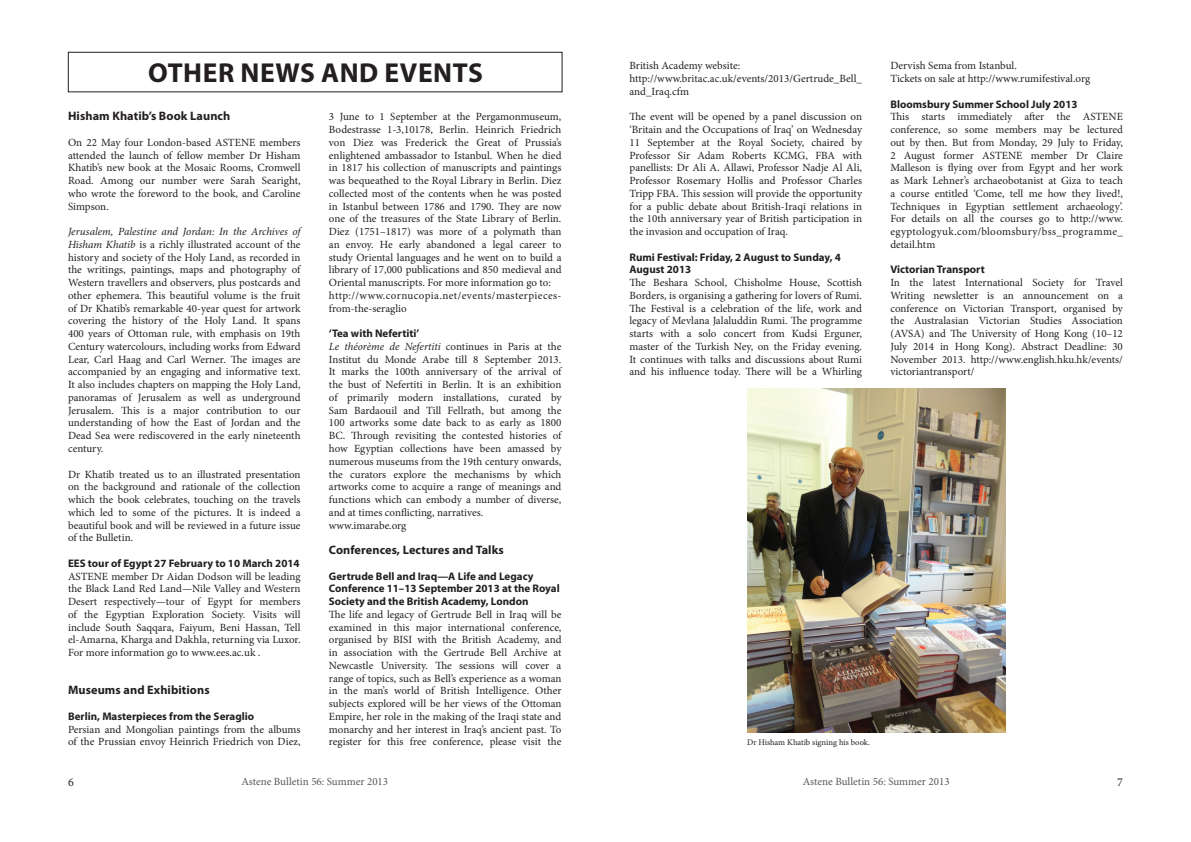
<style>
.page{position:relative;width:1191px;height:842px;background:#fff}
.page>*{position:absolute;margin:0;border:0;box-sizing:border-box;transform-origin:0 0}
.Red{font:700 27.5px "Myriad Pro";letter-spacing:.02em;color:#231f20}
.Blue{font:700 12.2px "Myriad Pro";letter-spacing:.005em;color:#231f20}
.t1{font:12px "Minion Pro";color:#231f20}
.Text{font:11px/12.8px "Minion Pro";color:#231f20;text-align:justify}
.Green{font:700 11px/12.8px "Myriad Pro";color:#231f20}
.Text-2{font:11px/12.8px "Minion Pro";letter-spacing:.03em;color:#231f20}
.t2{font:11px "Minion Pro";color:#57585a}
.Captions{font:8.5px "Minion Pro";color:#231f20}
.s1{font-style:italic}
</style>
<div class="page">
<div style="left:68px;top:52px;width:494px;height:40px;border:1px solid #231f20"></div>
<img style="left:747px;top:388px;width:258px;height:344px">
<p class="Red" style="left:148px;top:58px;width:336px">OTHER NEWS AND EVENTS</p>
<p class="Blue" style="left:68px;top:109px;width:164px">Hisham Khatib’s Book Launch</p>
<p class="Text" style="left:68px;top:136px;width:234px">On 22 May four London-based ASTENE members attended the launch of fellow member Dr Hisham Khatib’s new book at the Mosaic Rooms, Cromwell Road. Among our number were Sarah Searight, who wrote the foreword to the book, and Caroline Simpson.</p>
<p class="Text" style="left:68px;top:225px;width:234px"><span class="s1">Jerusalem, Palestine and Jordan: In the Archives of Hisham Khatib</span> is a richly illustrated account of the history and society of the Holy Land, as recorded in the writings, paintings, maps and photography of Western travellers and observers, plus postcards and other ephemera. This beautiful volume is the fruit of Dr Khatib’s remarkable 40-year quest for artwork covering the history of the Holy Land. It spans 400 years of Ottoman rule, with emphasis on 19th Century watercolours, including works from Edward Lear, Carl Haag and Carl Werner. The images are accompanied by an engaging and informative text.<br>It also includes chapters on mapping the Holy Land, panoramas of Jerusalem as well as underground Jerusalem. This is a major contribution to our understanding of how the East of Jordan and the Dead Sea were rediscovered in the early nineteenth century.</p>
<p class="Text" style="left:68px;top:468px;width:234px">Dr Khatib treated us to an illustrated presentation on the background and rationale of the collection which the book celebrates, touching on the travels which led to some of the pictures. It is indeed a beautiful book and will be reviewed in a future issue of the Bulletin.</p>
<p class="Green" style="left:68px;top:557px;width:233px">EES tour of Egypt 27 February to 10 March 2014</p>
<p class="Text" style="left:68px;top:570px;width:234px">ASTENE member Dr Aidan Dodson will be leading the Black Land Red Land—Nile Valley and Western Desert respectively—tour of Egypt for members of the Egyptian Exploration Society. Visits will include South Saqqara, Faiyum, Beni Hassan, Tell el-Amarna, Kharga and Dakhla, returning via Luxor.<br>For more information go to www.ees.ac.uk .</p>
<p class="Blue" style="left:68px;top:683px;width:143px">Museums and Exhibitions</p>
<p class="Green" style="left:68px;top:710px;width:188px">Berlin, Masterpieces from the Seraglio</p>
<p class="Text" style="left:68px;top:723px;width:234px">Persian and Mongolian paintings from the albums of the Prussian envoy Heinrich Friedrich von Diez,</p>
<p class="Text" style="left:329px;top:111px;width:234px">3 June to 1 September at the Pergamonmuseum, Bodestrasse 1-3,10178, Berlin. Heinrich Friedrich von Diez was Frederick the Great of Prussia’s enlightened ambassador to Istanbul. When he died in 1817 his collection of manuscripts and paintings was bequeathed to the Royal Library in Berlin. Diez collected most of the contents when he was posted in Istanbul between 1786 and 1790. They are now one of the treasures of the State Library of Berlin.<br>Diez (1751–1817) was more of a polymath than an envoy. He early abandoned a legal career to study Oriental languages and he went on to build a library of 17,000 publications and 850 medieval and Oriental manuscripts. For more information go to:</p>
<p class="Text-2" style="left:329px;top:289px;width:234px">http://www.cornucopia.net/events/masterpieces&shy;from-the-seraglio</p>
<p class="Green" style="left:329px;top:327px;width:92px">‘Tea with Nefertiti’</p>
<p class="Text" style="left:329px;top:340px;width:234px"><span class="s1">Le théorème de Nefertiti</span> continues in Paris at the Institut du Monde Arabe till 8 September 2013.<br>It marks the 100th anniversary of the arrival of the bust of Nefertiti in Berlin. It is an exhibition of primarily modern installations, curated by Sam Bardaouil and Till Fellrath, but among the 100 artworks some date back to as early as 1800<br>BC. Through revisiting the contested histories of how Egyptian collections have been amassed by numerous museums from the 19th century onwards, the curators explore the mechanisms by which artworks come to acquire a range of meanings and functions which can embody a number of diverse, and at times conflicting, narratives.</p>
<p class="Text" style="left:329px;top:519px;width:79px">www.imarabe.org</p>
<p class="Blue" style="left:329px;top:543px;width:176px">Conferences, Lectures and Talks</p>
<p class="Green" style="left:329px;top:569px;width:206px">Gertrude Bell and Iraq—A Life and Legacy</p>
<p class="Green" style="left:329px;top:582px;width:232px">Conference 11–13 September 2013 at the Royal<br>Society and the British Academy, London</p>
<p class="Text" style="left:329px;top:608px;width:234px">The life and legacy of Gertrude Bell in Iraq will be examined in this major international conference, organised by BISI with the British Academy, and in association with the Gertrude Bell Archive at Newcastle University. The sessions will cover a range of topics, such as Bell’s experience as a woman in the man’s world of British Intelligence. Other subjects explored will be her views of the Ottoman Empire, her role in the making of the Iraqi state and monarchy and her interest in Iraq’s ancient past. To register for this free conference, please visit the</p>
<p class="Text" style="left:629px;top:60px;width:112px">British Academy website:</p>
<p class="Text" style="left:629px;top:72px;width:234px">http://www.britac.ac.uk/events/2013/Gertrude_Bell_ and_Iraq.cfm</p>
<p class="Text" style="left:629px;top:111px;width:234px">The event will be opened by a panel discussion on ‘Britain and the Occupations of Iraq’ on Wednesday 11 September at the Royal Society, chaired by Professor Sir Adam Roberts KCMG, FBA with panellists: Dr Ali A. Allawi, Professor Nadje Al Ali, Professor Rosemary Hollis and Professor Charles Tripp FBA. This session will provide the opportunity for a public debate about British-Iraqi relations in the 10th anniversary year of British participation in the invasion and occupation of Iraq.</p>
<p class="Green" style="left:629px;top:251px;width:213px">Rumi Festival: Friday, 2 August to Sunday, 4<br>August 2013</p>
<p class="Text" style="left:629px;top:276px;width:234px">The Beshara School, Chisholme House, Scottish Borders, is organising a gathering for lovers of Rumi.<br>The Festival is a celebration of the life, work and legacy of Mevlana Jalaluddin Rumi. The programme starts with a solo concert from Kudsi Erguner, master of the Turkish Ney, on the Friday evening.<br>It continues with talks and discussions about Rumi and his influence today. There will be a Whirling</p>
<p class="Text" style="left:890px;top:60px;width:128px">Dervish Sema from Istanbul.</p>
<p class="Text" style="left:890px;top:72px;width:201px">Tickets on sale at http://www.rumifestival.org</p>
<p class="Green" style="left:890px;top:98px;width:189px">Bloomsbury Summer School July 2013</p>
<p class="Text" style="left:890px;top:111px;width:234px">This starts immediately after the ASTENE conference, so some members may be lectured out by then. But from Monday, 29 July to Friday, 2 August former ASTENE member Dr Claire Malleson is flying over from Egypt and her work as Mark Lehner’s archaeobotanist at Giza to teach a course entitled ‘Come, tell me how they lived!, Techniques in Egyptian settlement archaeology’.<br>For details on all the courses go to http://www. egyptologyuk.com/bloomsbury/bss_programme_ detail.htm</p>
<p class="Green" style="left:890px;top:263px;width:96px">Victorian Transport</p>
<p class="Text" style="left:890px;top:276px;width:234px">In the latest International Society for Travel Writing newsletter is an announcement on a conference on Victorian Transport, organised by the Australasian Victorian Studies Association (AVSA) and The University of Hong Kong (10–12<br>July 2014 in Hong Kong). Abstract Deadline: 30<br>November 2013. http://www.english.hku.hk/events/ victoriantransport/</p>
<p class="Captions" style="left:747px;top:736px;width:125px">Dr Hisham Khatib signing his book.</p>
<p class="t1" style="left:68px;top:774px;width:7px">6</p>
<p class="t2" style="left:241px;top:774px;width:148px">Astene Bulletin 56: Summer 2013</p>
<p class="t2" style="left:803px;top:774px;width:148px">Astene Bulletin 56: Summer 2013</p>
<p class="t1" style="left:1117px;top:774px;width:7px">7</p>
</div>
